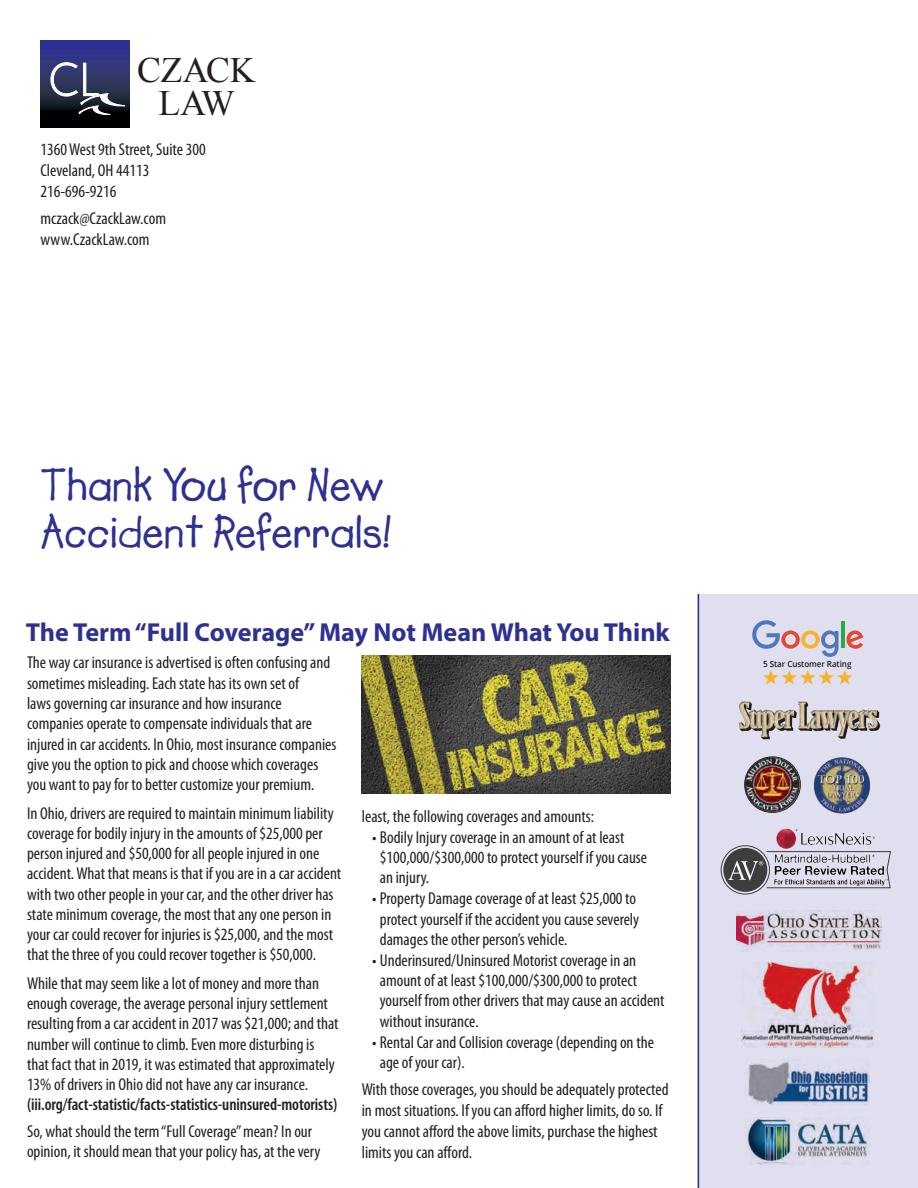
<style>
.page{position:relative;width:918px;height:1188px;background:#fff}
.page>*{position:absolute;margin:0;border:0;box-sizing:border-box;transform-origin:0 0}
.t1{font:700 45.75px "Lemonade ICG";color:#2e3092}
.t2{font:35.7px "Times New Roman";color:#231f20}
.t3{font:700 26.1px "Myriad Pro";color:#2e3092}
.t4{font:condensed 17.25px/20.2px "Myriad Pro";color:#231f20}
.t5{font:600 condensed 17.25px "Myriad Pro";letter-spacing:-.005em;color:#231f20}
.t6{font:600 8.55px "Open Sans";letter-spacing:-.01em;color:#231f20;scale:.95 1}
</style>
<div class="page">
<div style="left:698px;top:594px;width:220px;height:594px;background:#e0dfef"></div>
<svg style="left:752px;top:620px;width:86px;height:37px"></svg>
<hr style="left:841px;top:621px;width:4px;height:27px;background:#2aab48">
<svg style="left:846px;top:630px;width:17px;height:19px"></svg>
<svg style="left:763px;top:670px;width:90px;height:15px"></svg>
<img style="left:745px;top:757px;width:55px;height:55px;border-radius:28px">
<div style="left:745px;top:757px;width:56px;height:56px;border:1px solid #231f20;border-radius:50%"></div>
<img style="left:813px;top:757px;width:58px;height:57px">
<img style="left:738px;top:701px;width:142px;height:39px">
<img style="left:776px;top:828px;width:99px;height:21px">
<div style="left:721px;top:845px;width:49px;height:49px;border:1px solid #3e3e3f;border-radius:50%"></div>
<svg style="left:723px;top:848px;width:44px;height:44px"></svg>
<svg style="left:728px;top:851px;width:163px;height:38px"></svg>
<img style="left:742px;top:962px;width:132px;height:85px">
<img style="left:736px;top:911px;width:145px;height:39px">
<img style="left:748px;top:1059px;width:122px;height:47px">
<img style="left:746px;top:1117px;width:124px;height:48px">
<svg style="left:40px;top:40px;width:90px;height:88px"></svg>
<svg style="left:50px;top:62px;width:75px;height:54px"></svg>
<hr style="left:698px;top:594px;width:1px;height:594px;background:#2e3092">
<img style="left:362px;top:656px;width:309px;height:138px">
<p class="t2" style="left:137px;top:46px;width:120px">CZACK</p>
<p class="t2" style="left:159px;top:79px;width:78px">LAW</p>
<p class="t4" style="left:40px;top:139px;width:167px;line-height:21px">1360 West 9th Street, Suite 300<br>Cleveland, OH 44113</p>
<p class="t4" style="left:40px;top:181px;width:78px">216-696-9216</p>
<p class="t4" style="left:40px;top:208px;width:127px">mczack@CzackLaw.com</p>
<p class="t4" style="left:40px;top:229px;width:111px">www.CzackLaw.com</p>
<p class="t1" style="left:40px;top:458px;width:345px">Thank You for New</p>
<p class="t1" style="left:40px;top:505px;width:353px">Accident Referrals!</p>
<p class="t3" style="left:26px;top:615px;width:645px">The Term “Full Coverage” May Not Mean What You Think</p>
<p class="t4" style="left:27px;top:653px;width:305px">The way car insurance is advertised is often confusing and sometimes misleading. Each state has its own set of</p>
<p class="t4" style="left:27px;top:694px;width:256px">laws governing car insurance and how insurance</p>
<p class="t4" style="left:27px;top:714px;width:311px">companies operate to compensate individuals that are injured in car accidents. In Ohio, most insurance companies give you the option to pick and choose which coverages</p>
<p class="t4" style="left:27px;top:775px;width:289px">you want to pay for to better customize your premium.</p>
<p class="t4" style="left:27px;top:803px;width:316px">In Ohio, drivers are required to maintain minimum liability coverage for bodily injury in the amounts of $25,000 per person injured and $50,000 for all people injured in one accident. What that means is that if you are in a car accident with two other people in your car, and the other driver has state minimum coverage, the most that any one person in your car could recover for injuries is $25,000, and the most that the three of you could recover together is $50,000.</p>
<p class="t4" style="left:27px;top:973px;width:313px">While that may seem like a lot of money and more than enough coverage, the average personal injury settlement resulting from a car accident in 2017 was $21,000; and that number will continue to climb. Even more disturbing is</p>
<p class="t4" style="left:27px;top:1054px;width:309px">that fact that in 2019, it was estimated that approximately<br>13% of drivers in Ohio did not have any car insurance.</p>
<p class="t5" style="left:27px;top:1095px;width:312px">(iii.org/fact-statistic/facts-statistics-uninsured-motorists)</p>
<p class="t4" style="left:27px;top:1122px;width:295px">So, what should the term “Full Coverage” mean? In our opinion, it should mean that your policy has, at the very</p>
<p class="t4" style="left:362px;top:806px;width:234px">least, the following coverages and amounts:</p>
<p class="t4" style="left:372px;top:827px;width:254px">• Bodily Injury coverage in an amount of at least</p>
<p class="t4" style="left:380px;top:848px;width:269px">$100,000/$300,000 to protect yourself if you cause</p>
<p class="t4" style="left:380px;top:868px;width:51px">an injury.</p>
<p class="t4" style="left:372px;top:889px;width:265px">• Property Damage coverage of at least $25,000 to</p>
<p class="t4" style="left:380px;top:909px;width:261px">protect yourself if the accident you cause severely</p>
<p class="t4" style="left:380px;top:929px;width:189px">damages the other person’s vehicle.</p>
<p class="t4" style="left:372px;top:950px;width:266px">• Underinsured/Uninsured Motorist coverage in an</p>
<p class="t4" style="left:380px;top:971px;width:259px">amount of at least $100,000/$300,000 to protect</p>
<p class="t4" style="left:380px;top:991px;width:286px">yourself from other drivers that may cause an accident</p>
<p class="t4" style="left:380px;top:1011px;width:100px">without insurance.</p>
<p class="t4" style="left:372px;top:1032px;width:283px">• Rental Car and Collision coverage (depending on the</p>
<p class="t4" style="left:380px;top:1052px;width:87px">age of your car).</p>
<p class="t4" style="left:362px;top:1079px;width:308px;line-height:21px">With those coverages, you should be adequately protected in most situations. If you can afford higher limits, do so. If you cannot afford the above limits, purchase the highest limits you can afford.</p>
<p class="t6" style="left:763px;top:658px;width:94px">5 Star Customer Rating</p>
</div>
